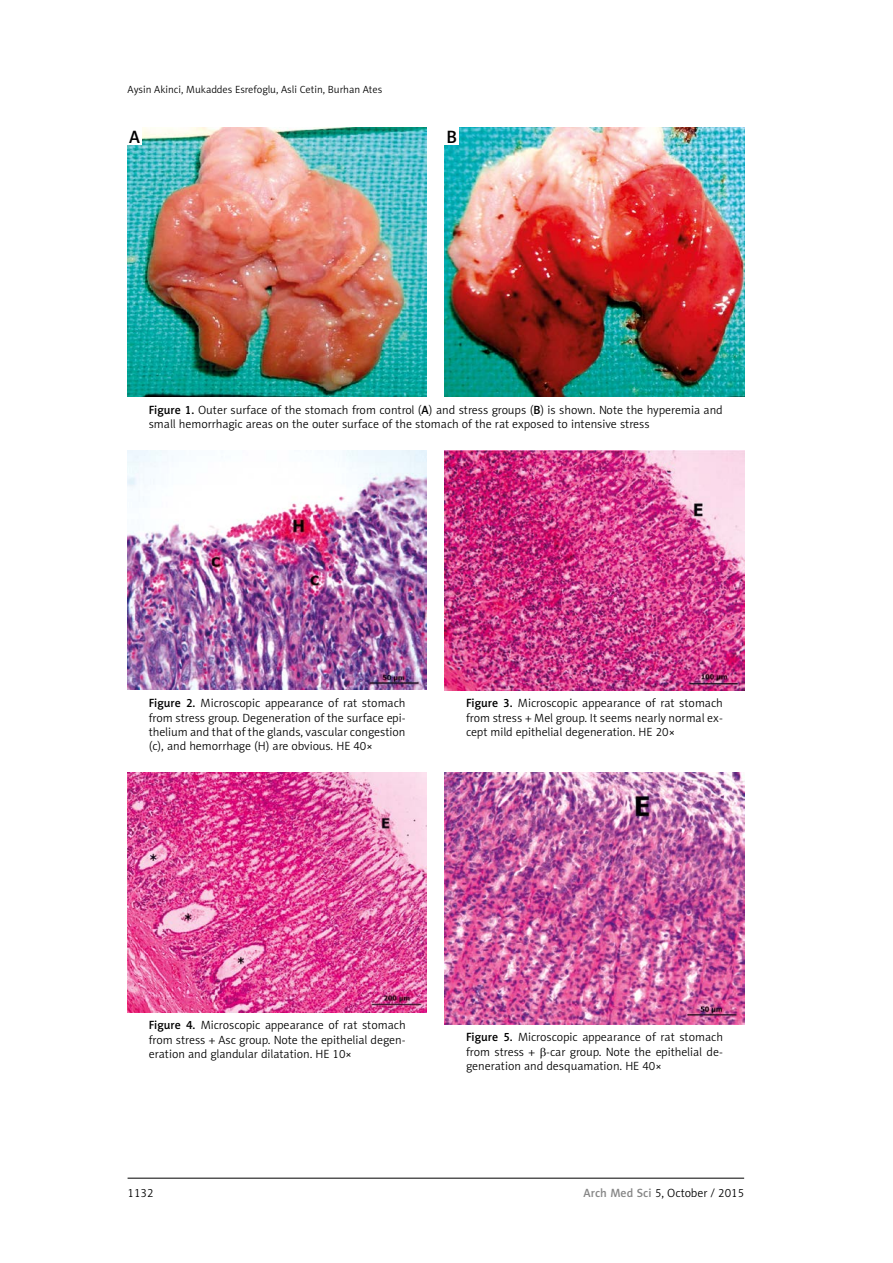
<style>
.page{position:relative;width:893px;height:1263px;background:#fff}
.page>*{position:absolute;margin:0;border:0;box-sizing:border-box;transform-origin:0 0}
.t1{font:18px "Naomi Sans EFN Medium";color:#000}
.t2{font:12px/14.4px "Naomi Sans EFN Light";color:#000;text-align:justify}
.t3{font:10.5px "Naomi Sans EFN Light";color:#000}
.s1{font-family:"Naomi Sans EFN Medium"}
.s2{font-family:"Naomi Sans EFN Medium";color:#878787}
</style>
<div class="page">
<hr style="left:128px;top:1178px;width:616px;height:1px;background:#000">
<img style="left:127px;top:128px;width:300px;height:268px">
<img style="left:445px;top:128px;width:299px;height:268px">
<div style="left:127px;top:128px;width:15px;height:17px;background:#fff"></div>
<div style="left:445px;top:128px;width:14px;height:17px;background:#fff"></div>
<img style="left:127px;top:451px;width:300px;height:239px">
<img style="left:445px;top:451px;width:299px;height:239px">
<img style="left:128px;top:773px;width:299px;height:239px">
<img style="left:445px;top:773px;width:299px;height:251px">
<p class="t3" style="left:128px;top:83px;width:256px">Aysin Akinci, Mukaddes Esrefoglu, Asli Cetin, Burhan Ates</p>
<h1 class="t1" style="left:129px;top:126px;width:12px">A</h1>
<h1 class="t1" style="left:446px;top:126px;width:12px">B</h1>
<p class="t2" style="left:149px;top:402px;width:576px"><span class="s1">Figure 1.</span> Outer surface of the stomach from control (<span class="s1">A</span>) and stress groups (<span class="s1">B</span>) is shown. Note the hyperemia and small hemorrhagic areas on the outer surface of the stomach of the rat exposed to intensive stress</p>
<p class="t2" style="left:149px;top:696px;width:258px"><span class="s1">Figure 2.</span> Microscopic appearance of rat stomach from stress group. Degeneration of the surface epi&shy;thelium and that of the glands, vascular congestion (c), and hemorrhage (H) are obvious. HE 40×</p>
<p class="t2" style="left:466px;top:696px;width:258px"><span class="s1">Figure 3.</span> Microscopic appearance of rat stomach from stress + Mel group. It seems nearly normal ex&shy;cept mild epithelial degeneration. HE 20×</p>
<p class="t2" style="left:149px;top:1018px;width:258px"><span class="s1">Figure 4.</span> Microscopic appearance of rat stomach from stress + Asc group. Note the epithelial degen&shy;eration and glandular dilatation. HE 10×</p>
<p class="t2" style="left:466px;top:1030px;width:258px"><span class="s1">Figure 5.</span> Microscopic appearance of rat stomach from stress + -car group. Note the epithelial de&shy;generation and desquamation. HE 40×</p>
<p class="t2" style="left:128px;top:1186px;width:27px">1132</p>
<p class="t2" style="left:584px;top:1186px;width:162px"><span class="s2">Arch Med Sci</span> 5, October / 2015</p>
</div>
